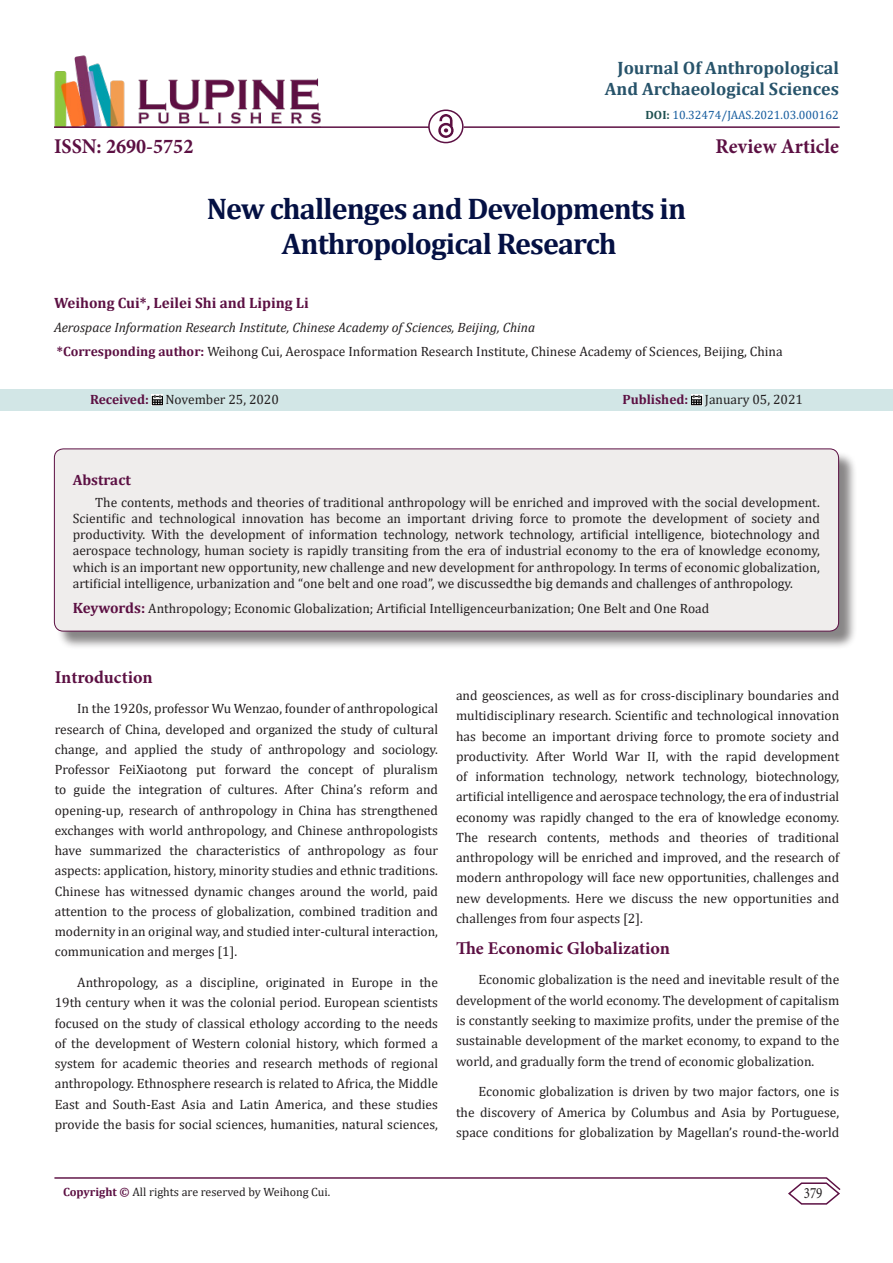
<style>
.page{position:relative;width:893px;height:1263px;background:#fff}
.page>*{position:absolute;margin:0;border:0;box-sizing:border-box;transform-origin:0 0}
.t1{font:700 30px/34.5px "Cambria";letter-spacing:-.03em;color:#041043;text-align:center}
.t2{font:700 21px "Minion Pro";color:#5c1043;scale:.96 1}
.t3{font:700 18px/21.6px "Cambria";color:#27536a;text-align:right}
.t4{font:700 18px "Minion Pro";color:#5c1043}
.t5{font:15.75px "Minion Pro";color:#231f20;scale:.83 1}
.t6{font:700 15px "Cambria";color:#5c1043}
.t7{font:13.5px/20.2px "Cambria";color:#231f20;text-align:justify}
.t8{font:italic 13.5px "Cambria";color:#231f20}
.t9{font:12px "Cambria";color:#231f20}
.t10{font:12px "Cambria";color:#175d9e}
.s1{font-weight:700;color:#1e5050}
.s2{font-weight:700;color:#5c1043}
.s3{font-weight:700;font-size:15px;color:#5c1043}
</style>
<div class="page">
<hr style="left:54px;top:1177px;width:773px;height:2px;background:#5c1043">
<svg style="left:787px;top:1177px;width:54px;height:28px"></svg>
<img style="left:54px;top:55px;width:267px;height:71px">
<hr style="left:54px;top:126px;width:375px;height:2px;background:#5c1043">
<img style="left:438px;top:115px;width:15px;height:23px">
<div style="left:0;top:389px;width:893px;height:22px;background:#d2e6e6"></div>
<svg style="left:152px;top:395px;width:11px;height:10px"></svg>
<svg style="left:691px;top:395px;width:11px;height:10px"></svg>
<div style="left:428px;top:109px;width:36px;height:34px;border:2px solid #5c1043;border-radius:50%"></div>
<hr style="left:464px;top:126px;width:376px;height:2px;background:#5c1043">
<div style="left:56px;top:451px;width:802px;height:199px;background:#231f20;opacity:.54"></div>
<div style="left:54px;top:449px;width:785px;height:182px;background:#efedec;border-radius:9px"></div>
<div style="left:54px;top:448px;width:785px;height:183px;border:1px solid #5c1043;border-radius:9px"></div>
<p class="t2" style="left:54px;top:131px;width:147px">ISSN: 2690-5752</p>
<p class="t3" style="left:605px;top:56px;width:236px">Journal Of Anthropological<br>And Archaeological Sciences</p>
<p class="t2" style="left:716px;top:131px;width:130px">Review Article</p>
<p class="t10" style="left:645px;top:108px;width:195px"><span class="s1">DOI:</span> 10.32474/JAAS.2021.03.000162</p>
<p class="t1" style="left:207px;top:191px;width:481px">New challenges and Developments in<br>Anthropological Research</p>
<p class="t6" style="left:54px;top:292px;width:256px">Weihong Cui*, Leilei Shi and Liping Li</p>
<p class="t8" style="left:54px;top:317px;width:483px">Aerospace Information Research Institute, Chinese Academy of Sciences, Beijing, China</p>
<p class="t7" style="left:57px;top:341px;width:727px"><span class="s2">*Corresponding author:</span> Weihong Cui, Aerospace Information Research Institute, Chinese Academy of Sciences, Beijing, China</p>
<p class="t7" style="left:90px;top:389px;width:190px"><span class="s2">Received:</span> November 25, 2020</p>
<p class="t7" style="left:622px;top:389px;width:182px"><span class="s2">Published:</span> January 05, 2021</p>
<p class="t6" style="left:73px;top:469px;width:60px">Abstract</p>
<p class="t7" style="left:73px;top:494px;width:749px;line-height:16.2px;text-indent:22px">The contents, methods and theories of traditional anthropology will be enriched and improved with the social development.<br>Scientific and technological innovation has become an important driving force to promote the development of society and productivity. With the development of information technology, network technology, artificial intelligence, biotechnology and aerospace technology, human society is rapidly transiting from the era of industrial economy to the era of knowledge economy, which is an important new opportunity, new challenge and new development for anthropology. In terms of economic globalization, artificial intelligence, urbanization and “one belt and one road”, we discussedthe big demands and challenges of anthropology.</p>
<p class="t7" style="left:73px;top:598px;width:638px"><span class="s3">Keywords:</span> Anthropology; Economic Globalization; Artificial Intelligenceurbanization; One Belt and One Road</p>
<p class="t4" style="left:55px;top:664px;width:99px">Introduction</p>
<p class="t7" style="left:55px;top:698px;width:385px;text-indent:22px">In the 1920s, professor Wu Wenzao, founder of anthropological research of China, developed and organized the study of cultural change, and applied the study of anthropology and sociology.<br>Professor FeiXiaotong put forward the concept of pluralism to guide the integration of cultures. After China’s reform and opening-up, research of anthropology in China has strengthened exchanges with world anthropology, and Chinese anthropologists have summarized the characteristics of anthropology as four aspects: application, history, minority studies and ethnic traditions.<br>Chinese has witnessed dynamic changes around the world, paid attention to the process of globalization, combined tradition and modernity in an original way, and studied inter-cultural interaction, communication and merges [1].</p>
<p class="t7" style="left:55px;top:972px;width:385px;text-indent:22px">Anthropology, as a discipline, originated in Europe in the 19th century when it was the colonial period. European scientists focused on the study of classical ethology according to the needs of the development of Western colonial history, which formed a system for academic theories and research methods of regional anthropology. Ethnosphere research is related to Africa, the Middle East and South-East Asia and Latin America, and these studies provide the basis for social sciences, humanities, natural sciences,</p>
<p class="t7" style="left:456px;top:685px;width:385px">and geosciences, as well as for cross-disciplinary boundaries and multidisciplinary research. Scientific and technological innovation has become an important driving force to promote society and productivity. After World War II, with the rapid development of information technology, network technology, biotechnology, artificial intelligence and aerospace technology, the era of industrial economy was rapidly changed to the era of knowledge economy.<br>The research contents, methods and theories of traditional anthropology will be enriched and improved, and the research of modern anthropology will face new opportunities, challenges and new developments. Here we discuss the new opportunities and challenges from four aspects [2].</p>
<p class="t4" style="left:456px;top:935px;width:216px">The Economic Globalization</p>
<p class="t7" style="left:456px;top:970px;width:385px;text-indent:22px">Economic globalization is the need and inevitable result of the development of the world economy. The development of capitalism is constantly seeking to maximize profits, under the premise of the sustainable development of the market economy, to expand to the world, and gradually form the trend of economic globalization.</p>
<p class="t7" style="left:456px;top:1081px;width:385px;text-indent:22px">Economic globalization is driven by two major factors, one is the discovery of America by Columbus and Asia by Portuguese, space conditions for globalization by Magellan’s round-the-world</p>
<p class="t9" style="left:63px;top:1185px;width:269px"><span class="s2">Copyright ©</span> All rights are reserved by Weihong Cui.</p>
<p class="t5" style="left:804px;top:1183px;width:24px">379</p>
</div>
